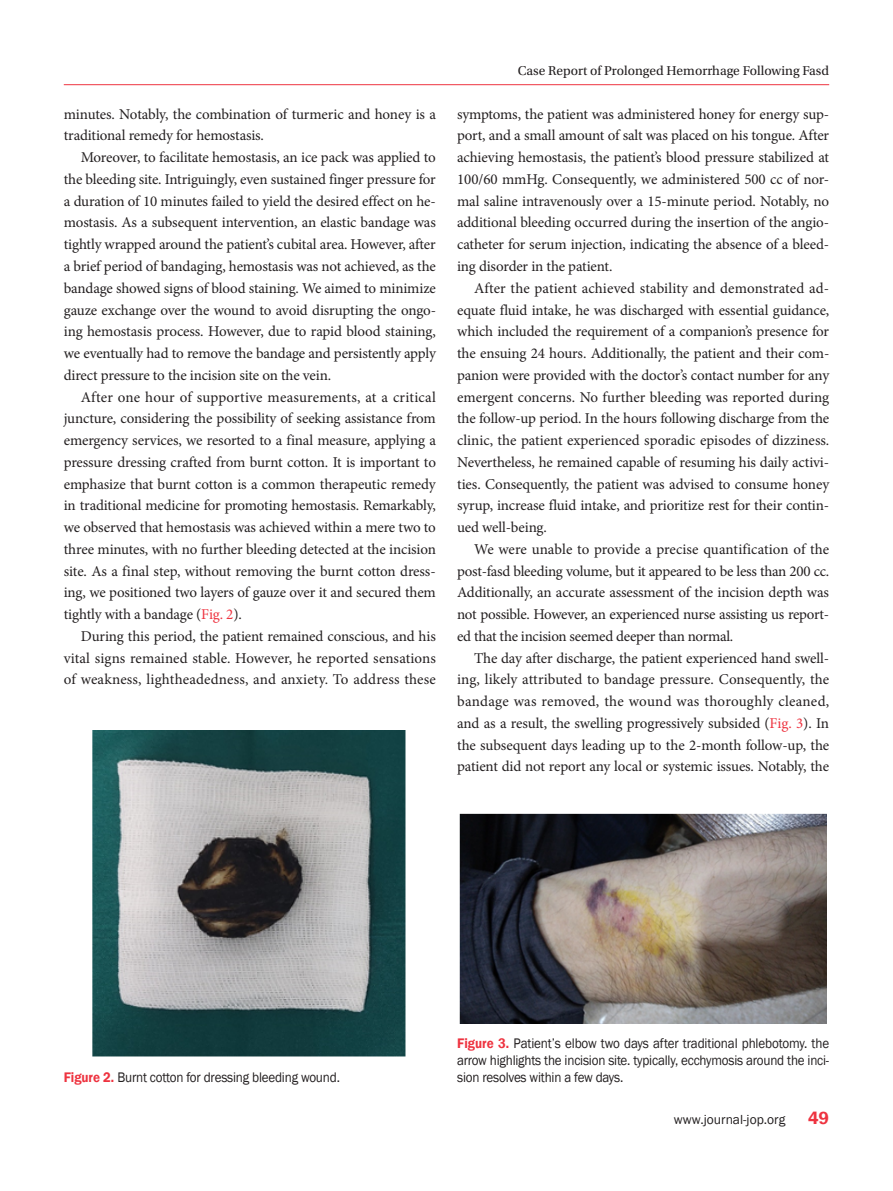
<style>
.page{position:relative;width:893px;height:1191px;background:#fff}
.page>*{position:absolute;margin:0;border:0;box-sizing:border-box;transform-origin:0 0}
.t1{font:600 18px "Franklin Gothic";color:#ee3340}
.t2{font:15px/21.8px "Minion Pro";letter-spacing:-.01em;color:#231f20;text-align:justify}
.t3{font:14.25px/17.1px "Franklin Gothic";letter-spacing:-.015em;color:#231f20;text-align:justify;scale:.92 1}
.t4{font:13.5px "Utopia Std";color:#231f20}
.t5{font:13.5px "Franklin Gothic";color:#231f20}
.s1{color:#ee3340}
.s2{font-weight:600;color:#ee3340}
</style>
<div class="page">
<hr style="left:64px;top:84px;width:765px;height:1px;background:#ee3340">
<img style="left:93px;top:730px;width:313px;height:327px">
<img style="left:460px;top:813px;width:367px;height:210px">
<p class="t2" style="left:64px;top:103px;width:374px">minutes. Notably, the combination of turmeric and honey is a traditional remedy for hemostasis.</p>
<p class="t2" style="left:64px;top:147px;width:374px;text-indent:17px">Moreover, to facilitate hemostasis, an ice pack was applied to the bleeding site. Intriguingly, even sustained finger pressure for a duration of 10 minutes failed to yield the desired effect on he&shy;mostasis. As a subsequent intervention, an elastic bandage was tightly wrapped around the patient’s cubital area. However, after a brief period of bandaging, hemostasis was not achieved, as the bandage showed signs of blood staining. We aimed to minimize gauze exchange over the wound to avoid disrupting the ongo&shy;ing hemostasis process. However, due to rapid blood staining, we eventually had to remove the bandage and persistently apply direct pressure to the incision site on the vein.</p>
<p class="t2" style="left:64px;top:386px;width:374px;text-indent:17px">After one hour of supportive measurements, at a critical juncture, considering the possibility of seeking assistance from emergency services, we resorted to a final measure, applying a pressure dressing crafted from burnt cotton. It is important to emphasize that burnt cotton is a common therapeutic remedy in traditional medicine for promoting hemostasis. Remarkably, we observed that hemostasis was achieved within a mere two to three minutes, with no further bleeding detected at the incision site. As a final step, without removing the burnt cotton dress&shy;ing, we positioned two layers of gauze over it and secured them tightly with a bandage (<span class="s1">Fig. 2</span>).</p>
<p class="t2" style="left:64px;top:625px;width:374px;text-indent:17px">During this period, the patient remained conscious, and his vital signs remained stable. However, he reported sensations of weakness, lightheadedness, and anxiety. To address these</p>
<p class="t4" style="left:518px;top:63px;width:313px">Case Report of Prolonged Hemorrhage Following Fasd</p>
<p class="t2" style="left:457px;top:103px;width:374px">symptoms, the patient was administered honey for energy sup&shy;port, and a small amount of salt was placed on his tongue. After achieving hemostasis, the patient’s blood pressure stabilized at 100/60 mmHg. Consequently, we administered 500 cc of nor&shy;mal saline intravenously over a 15-minute period. Notably, no additional bleeding occurred during the insertion of the angio&shy;catheter for serum injection, indicating the absence of a bleed&shy;ing disorder in the patient.</p>
<p class="t2" style="left:457px;top:277px;width:374px;text-indent:17px">After the patient achieved stability and demonstrated ad&shy;equate fluid intake, he was discharged with essential guidance, which included the requirement of a companion’s presence for the ensuing 24 hours. Additionally, the patient and their com&shy;panion were provided with the doctor’s contact number for any emergent concerns. No further bleeding was reported during the follow-up period. In the hours following discharge from the clinic, the patient experienced sporadic episodes of dizziness.<br>Nevertheless, he remained capable of resuming his daily activi&shy;ties. Consequently, the patient was advised to consume honey syrup, increase fluid intake, and prioritize rest for their contin&shy;ued well-being.</p>
<p class="t2" style="left:457px;top:538px;width:374px;text-indent:17px">We were unable to provide a precise quantification of the post-fasd bleeding volume, but it appeared to be less than 200 cc.<br>Additionally, an accurate assessment of the incision depth was not possible. However, an experienced nurse assisting us report&shy;ed that the incision seemed deeper than normal.</p>
<p class="t2" style="left:457px;top:647px;width:374px;text-indent:17px">The day after discharge, the patient experienced hand swell&shy;ing, likely attributed to bandage pressure. Consequently, the bandage was removed, the wound was thoroughly cleaned, and as a result, the swelling progressively subsided (<span class="s1">Fig. 3</span>). In the subsequent days leading up to the 2-month follow-up, the patient did not report any local or systemic issues. Notably, the</p>
<p class="t3" style="left:64px;top:1069px;width:302px"><span class="s2">Figure 2.</span> Burnt cotton for dressing bleeding wound.</p>
<p class="t3" style="left:457px;top:1035px;width:406px"><span class="s2">Figure 3.</span> Patient’s elbow two days after traditional phlebotomy. the arrow highlights the incision site. typically, ecchymosis around the inci&shy;sion resolves within a few days.</p>
<p class="t5" style="left:674px;top:1111px;width:113px">www.journal-jop.org</p>
<p class="t1" style="left:808px;top:1106px;width:23px">49</p>
</div>
